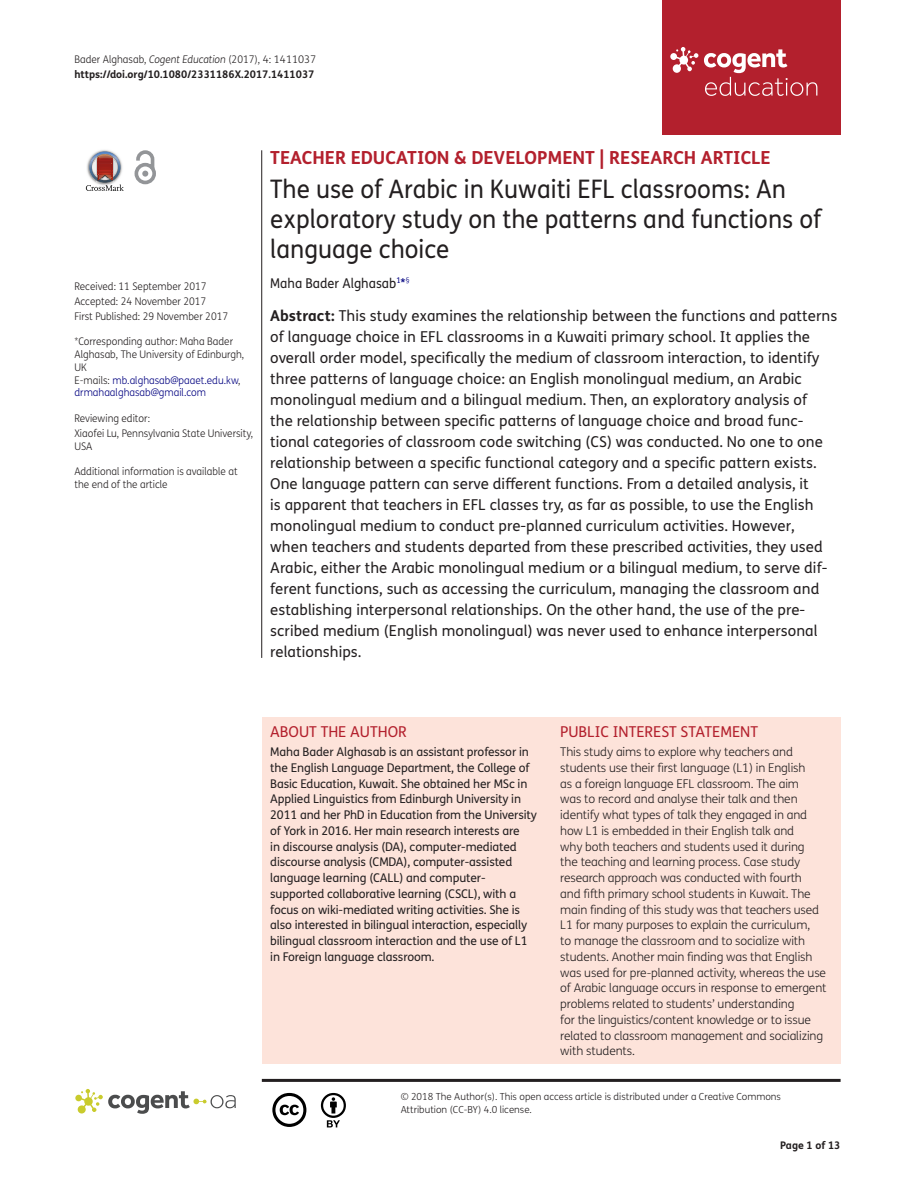
<style>
.page{position:relative;width:915px;height:1191px;background:#fff}
.page>*{position:absolute;margin:0;border:0;box-sizing:border-box;transform-origin:0 0}
.t1{font:25.5px/30px "FS Me Pro";color:#231f20;scale:.95 1}
.t2{font:700 18px "FS Me Pro";color:#b3202d}
.t3{font:15px/21px "FS Me Pro";letter-spacing:.005em;color:#231f20}
.t4{font:15px "FS Me Pro";color:#b3202d}
.t5{font:13.5px "FS Me Pro";color:#231f20;scale:.95 1}
.t6{font:300 12px/15.8px "FS Me Pro";letter-spacing:-.01em;color:#231f20}
.t7{font:12px/15.8px "FS Me Pro";letter-spacing:-.01em;color:#231f20}
.t8{font:300 10.5px/12.8px "FS Me Pro";color:#231f20;scale:.95 1}
.t9{font:700 10.5px/15px "FS Me Pro";color:#231f20}
.t10{font:300 9.75px/12.8px "FS Me Pro";color:#231f20}
.s1{font-weight:300}
.s2{font-weight:300;font-style:italic}
.s3{color:#000080}
.s4{font-weight:700}
</style>
<div class="page">
<div style="left:661px;top:0;width:179px;height:134px;background:#b3202d"></div>
<svg style="left:670px;top:47px;width:147px;height:49px"></svg>
<div style="left:261px;top:717px;width:579px;height:346px;background:#fde3da"></div>
<svg style="left:86px;top:151px;width:38px;height:40px"></svg>
<svg style="left:134px;top:150px;width:22px;height:34px"></svg>
<hr style="left:261px;top:150px;width:1px;height:508px;background:#231f20">
<hr style="left:262px;top:1078px;width:578px;height:3px;background:#231f20">
<svg style="left:75px;top:1089px;width:161px;height:24px"></svg>
<svg style="left:272px;top:1093px;width:34px;height:34px"></svg>
<svg style="left:321px;top:1093px;width:25px;height:34px"></svg>
<p class="t9" style="left:74px;top:51px;width:243px"><span class="s1">Bader Alghasab,</span> <span class="s2">Cogent Education</span> <span class="s1">(2017), 4: 1411037 </span>https://doi.org/10.1080/2331186X.2017.1411037</p>
<p class="t8" style="left:74px;top:279px;width:163px;line-height:14.9px">Received: 11 September 2017<br>Accepted: 24 November 2017<br>First Published: 29 November 2017</p>
<p class="t8" style="left:74px;top:335px;width:180px">*Corresponding author: Maha Bader<br>Alghasab, The University of Edinburgh,<br>UK<br>E-mails: <span class="s3">mb.alghasab@paaet.edu.kw</span>, <span class="s3">drmahaalghasab@gmail.com</span></p>
<p class="t8" style="left:74px;top:410px;width:189px;line-height:14.9px">Reviewing editor:<br>Xiaofei Lu, Pennsylvania State University,</p>
<p class="t8" style="left:74px;top:439px;width:20px">USA</p>
<p class="t8" style="left:74px;top:465px;width:173px">Additional information is available at the end of the article</p>
<p class="t2" style="left:270px;top:143px;width:502px">TEACHER EDUCATION &amp; DEVELOPMENT | RESEARCH ARTICLE</p>
<h1 class="t1" style="left:270px;top:174px;width:581px">The use of Arabic in Kuwaiti EFL classrooms: An exploratory study on the patterns and functions of language choice</h1>
<p class="t5" style="left:270px;top:273px;width:148px">Maha Bader Alghasab<sup>1</sup><span class="s3">*</span><sup>§</sup></p>
<p class="t3" style="left:270px;top:305px;width:568px"><span class="s4">Abstract:</span> This study examines the relationship between the functions and patterns of language choice in EFL classrooms in a Kuwaiti primary school. It applies the overall order model, specifically the medium of classroom interaction, to identify three patterns of language choice: an English monolingual medium, an Arabic monolingual medium and a bilingual medium. Then, an exploratory analysis of<br>the relationship between specific patterns of language choice and broad func&shy;tional categories of classroom code switching (CS) was conducted. No one to one relationship between a specific functional category and a specific pattern exists.<br>One language pattern can serve different functions. From a detailed analysis, it<br>is apparent that teachers in EFL classes try, as far as possible, to use the English monolingual medium to conduct pre-planned curriculum activities. However,<br>when teachers and students departed from these prescribed activities, they used Arabic, either the Arabic monolingual medium or a bilingual medium, to serve dif&shy;ferent functions, such as accessing the curriculum, managing the classroom and establishing interpersonal relationships. On the other hand, the use of the pre&shy;scribed medium (English monolingual) was never used to enhance interpersonal relationships.</p>
<p class="t4" style="left:270px;top:721px;width:138px">ABOUT THE AUTHOR</p>
<p class="t7" style="left:270px;top:744px;width:268px">Maha Bader Alghasab is an assistant professor in the English Language Department, the College of Basic Education, Kuwait. She obtained her MSc in Applied Linguistics from Edinburgh University in 2011 and her PhD in Education from the University of York in 2016. Her main research interests are<br>in discourse analysis (DA), computer-mediated discourse analysis (CMDA), computer-assisted language learning (CALL) and computer&shy;supported collaborative learning (CSCL), with a focus on wiki-mediated writing activities. She is also interested in bilingual interaction, especially bilingual classroom interaction and the use of L1 in Foreign language classroom.</p>
<p class="t4" style="left:560px;top:721px;width:199px">PUBLIC INTEREST STATEMENT</p>
<p class="t6" style="left:560px;top:743px;width:268px">This study aims to explore why teachers and students use their first language (L1) in English<br>as a foreign language EFL classroom. The aim<br>was to record and analyse their talk and then identify what types of talk they engaged in and how L1 is embedded in their English talk and<br>why both teachers and students used it during<br>the teaching and learning process. Case study research approach was conducted with fourth<br>and fifth primary school students in Kuwait. The main finding of this study was that teachers used L1 for many purposes to explain the curriculum,<br>to manage the classroom and to socialize with students. Another main finding was that English was used for pre-planned activity, whereas the use of Arabic language occurs in response to emergent problems related to students’ understanding<br>for the linguistics/content knowledge or to issue related to classroom management and socializing with students.</p>
<p class="t10" style="left:400px;top:1090px;width:381px">© 2018 The Author(s). This open access article is distributed under a Creative Commons<br>Attribution (CC-BY) 4.0 license.</p>
<p class="t9" style="left:780px;top:1137px;width:62px">Page 1 of 13</p>
</div>
